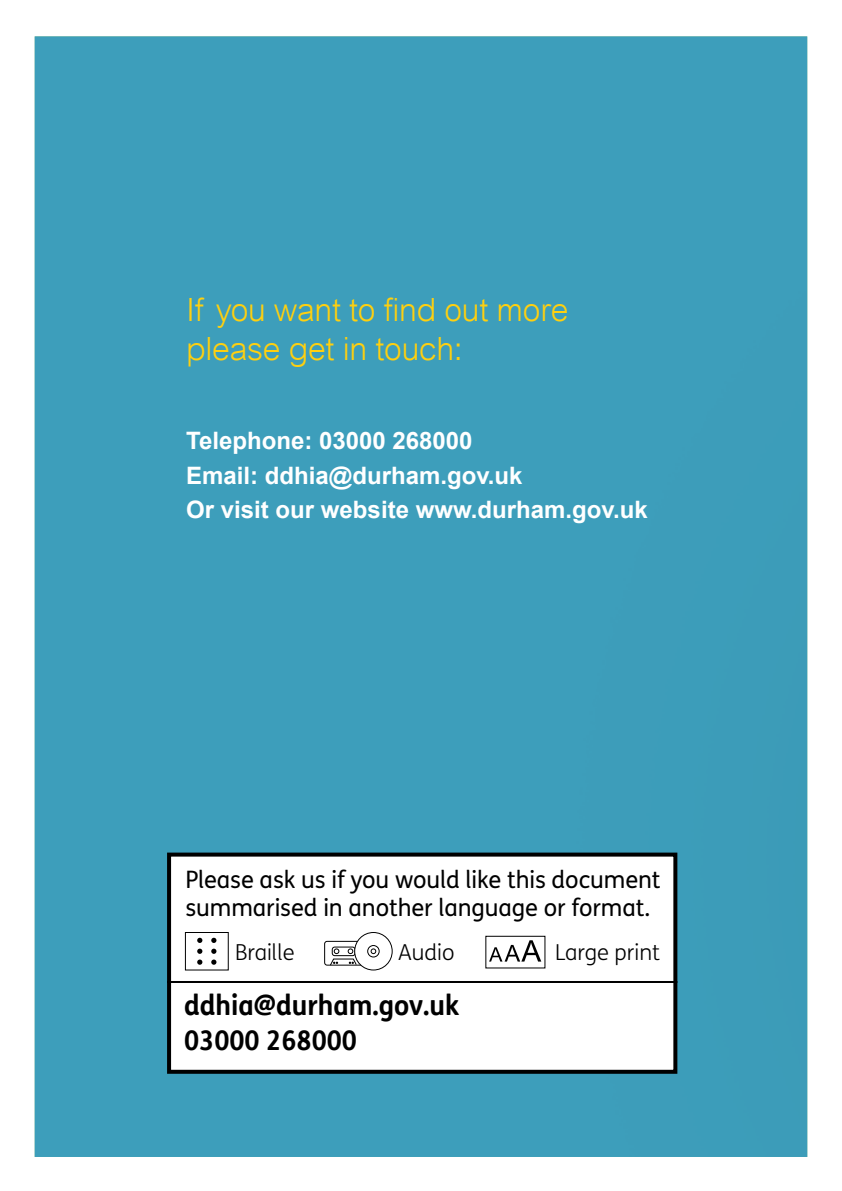
<style>
.page{position:relative;width:842px;height:1191px;background:#fff}
.page>*{position:absolute;margin:0;border:0;box-sizing:border-box;transform-origin:0 0}
.t1{font:300 32px/38.4px "Arial";letter-spacing:-.01em;color:#ffd00f}
.t2{font:700 28px "FS Me";color:#000;scale:.95 1}
.t3{font:700 27px "FS Me";color:#000;scale:.95 1}
.t4{font:700 24px/34.4px "Arial";color:#fff}
.t5{font:24px/28.8px "FS Me";letter-spacing:-.005em;color:#000}
.t6{font:300 22px "FS Me";color:#000}
</style>
<div class="page">
<div style="left:35px;top:36px;width:772px;height:1121px;background:#3d9ebb"></div>
<div style="left:169px;top:854px;width:506px;height:217px;background:#fff"></div>
<div style="left:167px;top:852px;width:510px;height:221px;border:4px solid #000"></div>
<hr style="left:167px;top:981px;width:510px;height:2px;background:#000">
<div style="left:185px;top:932px;width:44px;height:38px;border:1px solid #000"></div>
<svg style="left:197px;top:937px;width:5px;height:27px"></svg>
<svg style="left:211px;top:937px;width:5px;height:27px"></svg>
<div style="left:485px;top:935px;width:60px;height:33px;border:1px solid #000"></div>
<svg style="left:489px;top:940px;width:52px;height:21px"></svg>
<svg style="left:324px;top:941px;width:38px;height:25px"></svg>
<div style="left:355px;top:932px;width:37px;height:38px;background:#fff;border-radius:50%"></div>
<div style="left:354px;top:932px;width:39px;height:38px;border:2px solid #000;border-radius:50%"></div>
<div style="left:367px;top:945px;width:13px;height:12px;border:2px solid #000;border-radius:50%"></div>
<svg style="left:371px;top:948px;width:5px;height:6px"></svg>
<h1 class="t1" style="left:186px;top:291px;width:384px">If you want to find out more please get in touch:</h1>
<p class="t4" style="left:186px;top:424px;width:463px">Telephone: 03000 268000<br>Email: ddhia@durham.gov.uk<br>Or visit our website www.durham.gov.uk</p>
<p class="t5" style="left:185px;top:865px;width:477px">Please ask us if you would like this document summarised in another language or format.</p>
<p class="t6" style="left:235px;top:939px;width:61px">Braille</p>
<p class="t6" style="left:398px;top:939px;width:58px">Audio</p>
<p class="t6" style="left:555px;top:940px;width:106px">Large print</p>
<p class="t2" style="left:184px;top:988px;width:291px">ddhia@durham.gov.uk</p>
<p class="t3" style="left:184px;top:1024px;width:184px">03000 268000</p>
</div>
